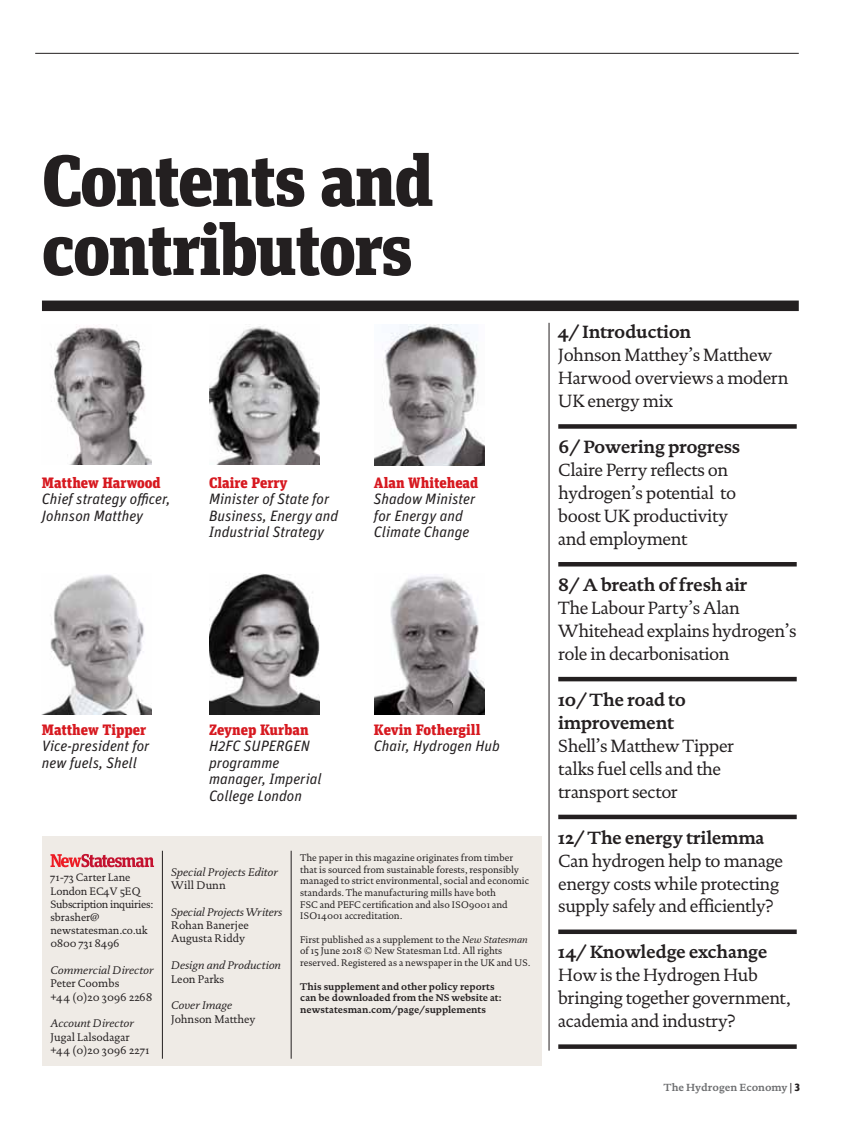
<style>
.page{position:relative;width:851px;height:1128px;background:#fff}
.page>*{position:absolute;margin:0;border:0;box-sizing:border-box;transform-origin:0 0}
.t1{font:900 72px/69px "Unit Slab Pro";letter-spacing:-.025em;color:#231f20}
.t2{font:18px/23px "DTL Documenta ST";letter-spacing:-.02em;color:#231f20}
.t3{font:700 18px/23px "DTL Documenta ST";letter-spacing:-.02em;color:#231f20}
.t4{font:italic 15px/16.5px "Unit OT";color:#231f20}
.t5{font:900 15px "Unit Slab Pro";color:#d71920}
.t6{font:11.25px/13.4px "DTL Documenta ST";color:#231f20}
.t7{font:italic 11.25px "DTL Documenta ST";color:#231f20}
.t8{font:10.95px/13.2px "DTL Documenta ST";letter-spacing:-.005em;color:#231f20}
.t9{font:700 10.5px "DTL Documenta ST";color:#6d6e70}
.t10{font:9.75px/11.7px "DTL Documenta ST";color:#231f20}
.t11{font:700 9.75px/11.7px "DTL Documenta ST";color:#231f20}
.s1{font-style:italic}
.s2{font-weight:400;color:#231f20}
.s3{font-family:"Unit Slab Pro";font-weight:900;color:#231f20}
</style>
<div class="page">
<hr style="left:35px;top:53px;width:763px;height:1px;background:#231f20">
<div style="left:43px;top:836px;width:498px;height:229px;background:#efebe6"></div>
<hr style="left:548px;top:323px;width:1px;height:727px;background:#231f20">
<hr style="left:291px;top:850px;width:1px;height:208px;background:#231f20">
<hr style="left:162px;top:850px;width:1px;height:208px;background:#231f20">
<svg style="left:50px;top:853px;width:104px;height:14px"></svg>
<div style="left:42px;top:300px;width:756px;height:11px;background:#231f20"></div>
<svg style="left:558px;top:424px;width:238px;height:4px"></svg>
<hr style="left:558px;top:562px;width:238px;height:4px;background:#231f20">
<div style="left:558px;top:676px;width:238px;height:5px;background:#231f20"></div>
<svg style="left:558px;top:814px;width:238px;height:4px"></svg>
<svg style="left:558px;top:929px;width:238px;height:4px"></svg>
<svg style="left:558px;top:1044px;width:238px;height:4px"></svg>
<img style="left:45px;top:574px;width:107px;height:139px">
<img style="left:209px;top:573px;width:110px;height:140px">
<img style="left:374px;top:576px;width:110px;height:137px">
<img style="left:51px;top:325px;width:101px;height:140px">
<img style="left:209px;top:326px;width:110px;height:138px">
<img style="left:374px;top:325px;width:110px;height:140px">
<h1 class="t1" style="left:42px;top:152px;width:393px">Contents and contributors</h1>
<p class="t5" style="left:42px;top:477px;width:120px">Matthew Harwood</p>
<p class="t4" style="left:42px;top:491px;width:130px">Chief strategy officer,<br>Johnson Matthey</p>
<p class="t5" style="left:209px;top:477px;width:80px">Claire Perry</p>
<p class="t4" style="left:209px;top:491px;width:130px">Minister of State for<br>Business, Energy and<br>Industrial Strategy</p>
<p class="t5" style="left:374px;top:477px;width:106px">Alan Whitehead</p>
<p class="t4" style="left:374px;top:491px;width:103px">Shadow Minister for Energy and<br>Climate Change</p>
<p class="t5" style="left:42px;top:723px;width:106px">Matthew Tipper</p>
<p class="t4" style="left:42px;top:738px;width:109px">Vice-president for new fuels, Shell</p>
<p class="t5" style="left:209px;top:723px;width:101px">Zeynep Kurban</p>
<p class="t4" style="left:209px;top:738px;width:114px">H2FC SUPERGEN programme manager, Imperial<br>College London</p>
<p class="t5" style="left:374px;top:723px;width:108px">Kevin Fothergill</p>
<p class="t4" style="left:374px;top:738px;width:127px">Chair, Hydrogen Hub</p>
<p class="t8" style="left:50px;top:871px;width:104px">71-73 Carter Lane<br>London EC4V 5EQ<br>Subscription inquiries: sbrasher@ newstatesman.co.uk<br>0800 731 8496</p>
<p class="t7" style="left:50px;top:964px;width:104px">Commercial Director</p>
<p class="t6" style="left:50px;top:977px;width:103px">Peter Coombs<br>+44 (0)20 3096 2268</p>
<p class="t7" style="left:50px;top:1018px;width:85px">Account Director</p>
<p class="t6" style="left:50px;top:1030px;width:101px">Jugal Lalsodagar +44 (0)20 3096 2271</p>
<p class="t7" style="left:171px;top:866px;width:108px">Special Projects Editor</p>
<p class="t6" style="left:171px;top:879px;width:56px">Will Dunn</p>
<p class="t7" style="left:171px;top:906px;width:113px">Special Projects Writers</p>
<p class="t6" style="left:171px;top:919px;width:79px">Rohan Banerjee<br>Augusta Riddy</p>
<p class="t7" style="left:171px;top:960px;width:111px">Design and Production</p>
<p class="t6" style="left:171px;top:972px;width:55px">Leon Parks</p>
<p class="t7" style="left:171px;top:1000px;width:62px">Cover Image</p>
<p class="t6" style="left:171px;top:1012px;width:86px">Johnson Matthey</p>
<p class="t10" style="left:300px;top:852px;width:230px">The paper in this magazine originates from timber that is sourced from sustainable forests, responsibly managed to strict environmental, social and economic standards. The manufacturing mills have both<br>FSC and PEFC certification and also ISO9001 and ISO14001 accreditation.</p>
<p class="t10" style="left:300px;top:934px;width:231px">First published as a supplement to the <span class="s1">New Statesman </span>of 15 June 2018 © New Statesman Ltd. All rights reserved. Registered as a newspaper in the UK and US.</p>
<p class="t11" style="left:300px;top:980px;width:202px">This supplement and other policy reports can be downloaded from the NS website at: newstatesman.com/page/supplements</p>
<p class="t3" style="left:558px;top:321px;width:134px">4/ Introduction</p>
<p class="t2" style="left:558px;top:345px;width:232px">Johnson Matthey’s Matthew<br>Harwood overviews a modern<br>UK energy mix</p>
<p class="t3" style="left:558px;top:436px;width:183px">6/ Powering progress</p>
<p class="t2" style="left:558px;top:459px;width:179px">Claire Perry reflects on hydrogen’s potential to boost UK productivity and employment</p>
<p class="t3" style="left:558px;top:574px;width:190px">8/ A breath of fresh air</p>
<p class="t2" style="left:558px;top:597px;width:240px">The Labour Party’s Alan<br>Whitehead explains hydrogen’s role in decarbonisation</p>
<p class="t3" style="left:558px;top:689px;width:129px">10/ The road to improvement</p>
<p class="t2" style="left:558px;top:735px;width:177px">Shell’s Matthew Tipper talks fuel cells and the transport sector</p>
<p class="t3" style="left:558px;top:826px;width:208px">12/ The energy trilemma</p>
<p class="t2" style="left:558px;top:850px;width:226px">Can hydrogen help to manage energy costs while protecting supply safely and efficiently?</p>
<p class="t3" style="left:558px;top:941px;width:210px">14/ Knowledge exchange</p>
<p class="t2" style="left:558px;top:964px;width:234px">How is the Hydrogen Hub bringing together government, academia and industry?</p>
<p class="t9" style="left:663px;top:1082px;width:137px">The Hydrogen Economy <span class="s2">|</span> <span class="s3">3</span></p>
</div>
